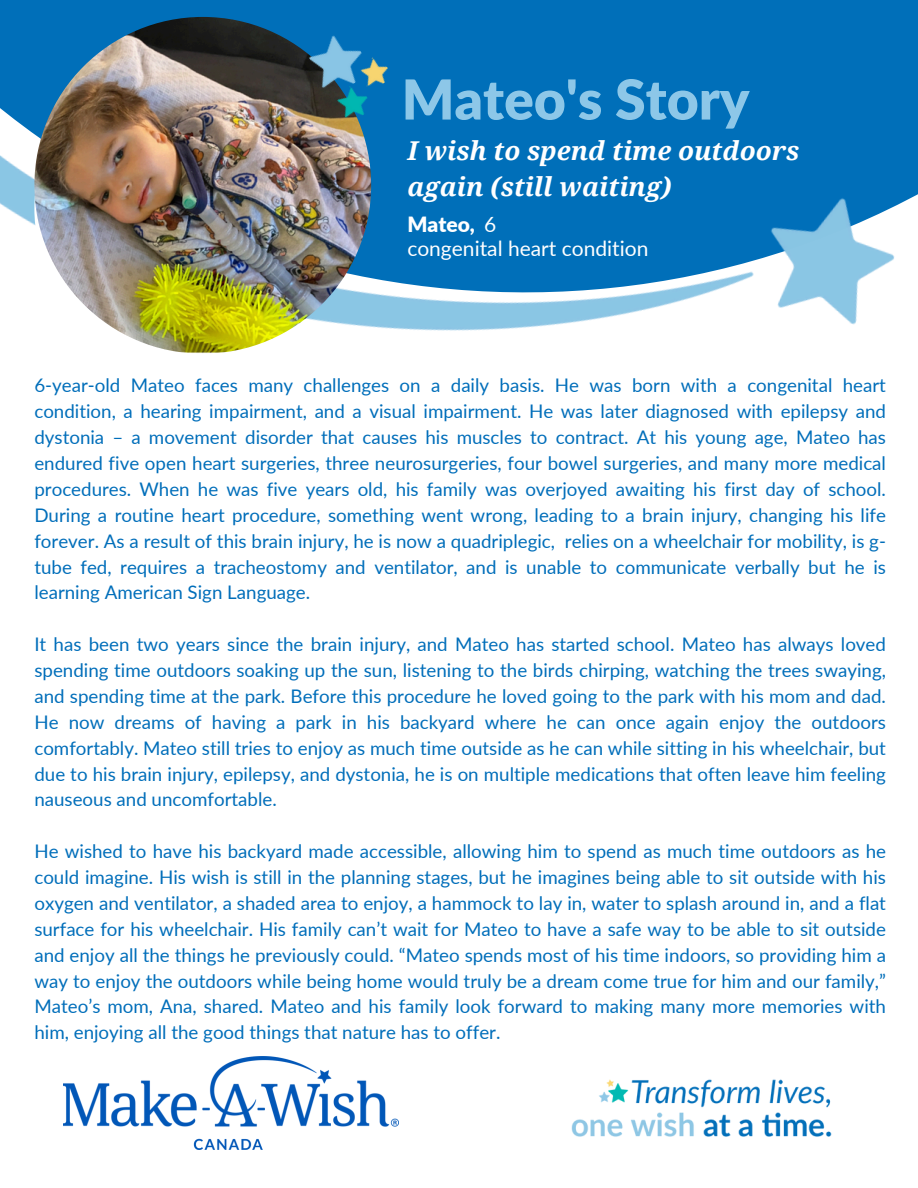
<style>
.page{position:relative;width:918px;height:1188px;background:#fff}
.page>*{position:absolute;margin:0;border:0;box-sizing:border-box;transform-origin:0 0}
.t1{font:900 55.05px "Lato";color:#8dc7e8}
.t2{font:italic 700 25.95px/36px "Droid Serif";color:#fff}
.t3{font:21px "Lato";color:#fff}
.t4{font:900 21px "Lato";color:#fff}
.t5{font:18.75px/25.8px "Lato";color:#006eba;text-align:justify}
.s1{font-weight:400}
</style>
<div class="page">
<img style="left:0;top:0;width:918px;height:340px">
<img style="left:63px;top:1056px;width:335px;height:93px">
<img style="left:571px;top:1079px;width:261px;height:58px">
<div style="left:34px;top:54px;width:309px;height:309px;background:#fff;border-radius:50%"></div>
<img style="left:34px;top:17px;width:337px;height:337px;border-radius:50%">
<img style="left:298px;top:26px;width:76px;height:75px">
<img style="left:355px;top:53px;width:39px;height:39px">
<img style="left:330px;top:81px;width:44px;height:44px">
<h4 class="t1" style="left:402px;top:65px;width:349px">Mateo's Story</h4>
<p class="t2" style="left:407px;top:133px;width:394px">I wish to spend time outdoors again (still waiting)</p>
<p class="t3" style="left:407px;top:235px;width:243px">congenital heart condition</p>
<p class="t4" style="left:407px;top:211px;width:91px">Mateo, <span class="s1">6</span></p>
<h2 class="t5" style="left:34px;top:372px;width:853px">6-year-old Mateo faces many challenges on a daily basis. He was born with a congenital heart condition, a hearing impairment, and a visual impairment. He was later diagnosed with epilepsy and dystonia – a movement disorder that causes his muscles to contract. At his young age, Mateo has endured five open heart surgeries, three neurosurgeries, four bowel surgeries, and many more medical procedures. When he was five years old, his family was overjoyed awaiting his first day of school.<br>During a routine heart procedure, something went wrong, leading to a brain injury, changing his life forever. As a result of this brain injury, he is now a quadriplegic, relies on a wheelchair for mobility, is g&shy;tube fed, requires a tracheostomy and ventilator, and is unable to communicate verbally but he is learning American Sign Language.</h2>
<h3 class="t5" style="left:34px;top:631px;width:853px">It has been two years since the brain injury, and Mateo has started school. Mateo has always loved spending time outdoors soaking up the sun, listening to the birds chirping, watching the trees swaying, and spending time at the park. Before this procedure he loved going to the park with his mom and dad.<br>He now dreams of having a park in his backyard where he can once again enjoy the outdoors comfortably. Mateo still tries to enjoy as much time outside as he can while sitting in his wheelchair, but due to his brain injury, epilepsy, and dystonia, he is on multiple medications that often leave him feeling nauseous and uncomfortable.</h3>
<p class="t5" style="left:34px;top:838px;width:853px">He wished to have his backyard made accessible, allowing him to spend as much time outdoors as he could imagine. His wish is still in the planning stages, but he imagines being able to sit outside with his oxygen and ventilator, a shaded area to enjoy, a hammock to lay in, water to splash around in, and a flat surface for his wheelchair. His family can’t wait for Mateo to have a safe way to be able to sit outside and enjoy all the things he previously could. “Mateo spends most of his time indoors, so providing him a way to enjoy the outdoors while being home would truly be a dream come true for him and our family,” Mateo’s mom, Ana, shared. Mateo and his family look forward to making many more memories with him, enjoying all the good things that nature has to offer.</p>
</div>
